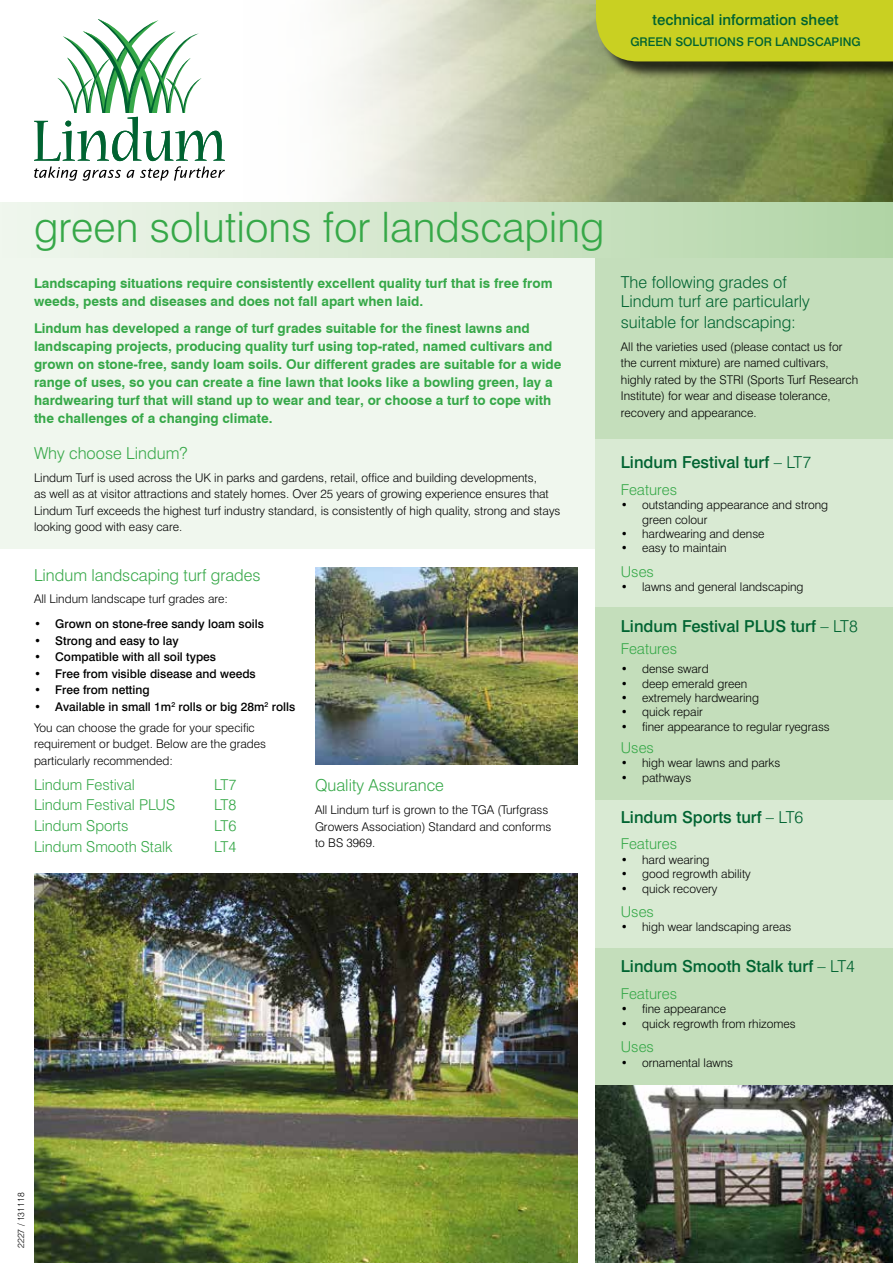
<style>
.page{position:relative;width:893px;height:1263px;background:#fff}
.page>*{position:absolute;margin:0;border:0;box-sizing:border-box;transform-origin:0 0}
.t1{font:300 42px "Swiss 721 BT";color:#36a848}
.t2{font:500 16.5px "Swiss 721 BT";color:#006331}
.t3{font:300 16.5px/19.5px "Swiss 721 BT";color:#006331}
.t4{font:300 16.5px "Swiss 721 BT";color:#36a848}
.t5{font:300 15px "Swiss 721 BT";color:#36a848}
.t6{font:500 15px "Swiss 721 BT";color:#006331}
.t7{font:700 13.5px/18px "Swiss 721 BT";color:#36a848}
.t8{font:300 12px/16.5px "Swiss 721 BT";color:#000}
.t9{font:500 12px/20.7px "Swiss 721 BT";color:#000}
.t10{font:500 12px "Swiss 721 BT";color:#006331}
.t11{font:300 9px "Swiss 721 BT";color:#000}
.s1{font-weight:300}
</style>
<div class="page">
<div style="left:0;top:257px;width:602px;height:292px;background:#f0f7ee"></div>
<div style="left:596px;top:337px;width:297px;height:926px;background:#d9ead3"></div>
<div style="left:596px;top:241px;width:297px;height:197px;background:#c4debb"></div>
<div style="left:596px;top:607px;width:297px;height:192px;background:#c4debb"></div>
<div style="left:596px;top:948px;width:297px;height:137px;background:#c4debb"></div>
<img style="left:596px;top:1085px;width:297px;height:178px">
<img style="left:244px;top:0;width:649px;height:203px">
<div style="left:0;top:203px;width:893px;height:55px;background:linear-gradient(to right,#f1f7ee,#b1d4a5)"></div>
<div style="left:598px;top:0;width:295px;height:80px;background:#000;opacity:.75"></div>
<div style="left:596px;top:0;width:297px;height:61px;background:#c9d022"></div>
<svg style="left:34px;top:19px;width:191px;height:162px"></svg>
<img style="left:315px;top:567px;width:263px;height:198px">
<img style="left:34px;top:873px;width:544px;height:390px">
<p class="t6" style="left:652px;top:11px;width:187px">technical information sheet</p>
<p class="t10" style="left:630px;top:35px;width:232px">GREEN SOLUTIONS FOR LANDSCAPING</p>
<h1 class="t1" style="left:34px;top:202px;width:572px">green solutions for landscaping</h1>
<p class="t7" style="left:34px;top:274px;width:520px">Landscaping situations require consistently excellent quality turf that is free from weeds, pests and diseases and does not fall apart when laid.</p>
<p class="t7" style="left:34px;top:319px;width:529px">Lindum has developed a range of turf grades suitable for the finest lawns and landscaping projects, producing quality turf using top-rated, named cultivars and grown on stone-free, sandy loam soils. Our different grades are suitable for a wide range of uses, so you can create a fine lawn that looks like a bowling green, lay a hardwearing turf that will stand up to wear and tear, or choose a turf to cope with the challenges of a changing climate.</p>
<h2 class="t4" style="left:34px;top:443px;width:155px">Why choose Lindum?</h2>
<p class="t8" style="left:34px;top:469px;width:528px">Lindum Turf is used across the UK in parks and gardens, retail, office and building developments,<br>as well as at visitor attractions and stately homes. Over 25 years of growing experience ensures that Lindum Turf exceeds the highest turf industry standard, is consistently of high quality, strong and stays looking good with easy care.</p>
<h2 class="t4" style="left:34px;top:565px;width:228px">Lindum landscaping turf grades</h2>
<p class="t8" style="left:34px;top:591px;width:195px">All Lindum landscape turf grades are:</p>
<p class="t9" style="left:34px;top:614px;width:231px">• Grown on stone-free sandy loam soils</p>
<p class="t9" style="left:34px;top:630px;width:146px">• Strong and easy to lay</p>
<p class="t9" style="left:34px;top:647px;width:184px">• Compatible with all soil types</p>
<p class="t9" style="left:34px;top:663px;width:223px">• Free from visible disease and weeds</p>
<p class="t9" style="left:34px;top:680px;width:117px">• Free from netting</p>
<p class="t9" style="left:34px;top:696px;width:263px">• Available in small 1m<sup>2</sup> rolls or big 28m<sup>2</sup> rolls<br><span class="s1">You can choose the grade for your specific</span></p>
<p class="t8" style="left:34px;top:735px;width:234px">requirement or budget. Below are the grades particularly recommended:</p>
<p class="t5" style="left:34px;top:775px;width:103px">Lindum Festival</p>
<p class="t5" style="left:214px;top:775px;width:24px">LT7</p>
<p class="t5" style="left:34px;top:796px;width:143px">Lindum Festival PLUS</p>
<p class="t5" style="left:214px;top:796px;width:24px">LT8</p>
<p class="t5" style="left:34px;top:817px;width:96px">Lindum Sports</p>
<p class="t5" style="left:214px;top:817px;width:24px">LT6</p>
<p class="t5" style="left:34px;top:837px;width:140px">Lindum Smooth Stalk</p>
<p class="t5" style="left:214px;top:837px;width:24px">LT4</p>
<h2 class="t4" style="left:315px;top:775px;width:130px">Quality Assurance</h2>
<p class="t8" style="left:315px;top:801px;width:238px">All Lindum turf is grown to the TGA (Turfgrass<br>Growers Association) Standard and conforms to BS 3969.</p>
<h2 class="t3" style="left:621px;top:272px;width:191px">The following grades of<br>Lindum turf are particularly</h2>
<h2 class="t3" style="left:621px;top:312px;width:177px">suitable for landscaping:</h2>
<p class="t8" style="left:621px;top:338px;width:239px">All the varieties used (please contact us for the current mixture) are named cultivars, highly rated by the STRI (Sports Turf Research Institute) for wear and disease tolerance, recovery and appearance.</p>
<h2 class="t2" style="left:621px;top:452px;width:192px">Lindum Festival turf <span class="s1">– LT7</span></h2>
<p class="t5" style="left:621px;top:480px;width:58px">Features</p>
<p class="t8" style="left:642px;top:498px;width:188px;line-height:14.4px;text-indent:-21px">• outstanding appearance and strong green colour</p>
<p class="t8" style="left:621px;top:525px;width:145px">• hardwearing and dense</p>
<p class="t8" style="left:621px;top:540px;width:107px">• easy to maintain</p>
<p class="t5" style="left:621px;top:562px;width:35px">Uses</p>
<p class="t8" style="left:621px;top:578px;width:184px">• lawns and general landscaping</p>
<h2 class="t2" style="left:621px;top:616px;width:238px">Lindum Festival PLUS turf <span class="s1">– LT8</span></h2>
<p class="t5" style="left:621px;top:640px;width:58px">Features</p>
<p class="t8" style="left:621px;top:660px;width:89px">• dense sward</p>
<p class="t8" style="left:621px;top:675px;width:128px">• deep emerald green</p>
<p class="t8" style="left:621px;top:689px;width:140px">• extremely hardwearing</p>
<p class="t8" style="left:621px;top:704px;width:83px">• quick repair</p>
<p class="t8" style="left:621px;top:718px;width:210px">• finer appearance to regular ryegrass</p>
<p class="t5" style="left:621px;top:738px;width:35px">Uses</p>
<p class="t8" style="left:621px;top:755px;width:161px">• high wear lawns and parks</p>
<p class="t8" style="left:621px;top:769px;width:72px">• pathways</p>
<h2 class="t2" style="left:621px;top:807px;width:184px">Lindum Sports turf <span class="s1">– LT6</span></h2>
<p class="t5" style="left:621px;top:835px;width:58px">Features</p>
<p class="t8" style="left:621px;top:851px;width:90px">• hard wearing</p>
<p class="t8" style="left:621px;top:865px;width:131px">• good regrowth ability</p>
<p class="t8" style="left:621px;top:880px;width:98px">• quick recovery</p>
<p class="t5" style="left:621px;top:902px;width:35px">Uses</p>
<p class="t8" style="left:621px;top:919px;width:172px">• high wear landscaping areas</p>
<h2 class="t2" style="left:621px;top:956px;width:236px">Lindum Smooth Stalk turf <span class="s1">– LT4</span></h2>
<p class="t5" style="left:621px;top:984px;width:58px">Features</p>
<p class="t8" style="left:621px;top:1001px;width:107px">• fine appearance</p>
<p class="t8" style="left:621px;top:1015px;width:176px">• quick regrowth from rhizomes</p>
<p class="t5" style="left:621px;top:1038px;width:35px">Uses</p>
<p class="t8" style="left:621px;top:1054px;width:114px">• ornamental lawns</p>
<p class="t11" style="left:15px;top:1248px;width:57px;rotate:-90deg">2227 / 131118</p>
</div>
